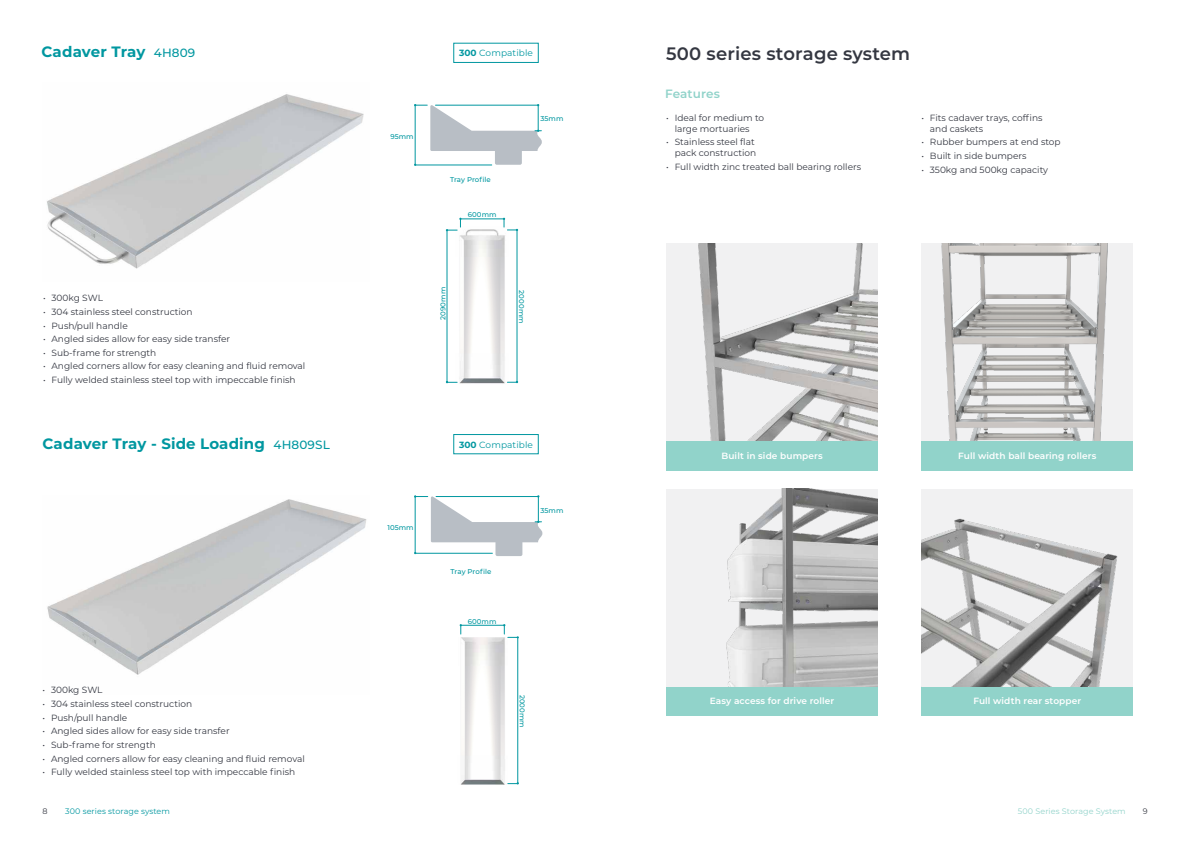
<style>
.page{position:relative;width:1191px;height:842px;background:#fff}
.page>*{position:absolute;margin:0;border:0;box-sizing:border-box;transform-origin:0 0}
.t1{font:600 18px "Montserrat";letter-spacing:.01em;color:#343741}
.t2{font:700 15px "Montserrat";letter-spacing:.005em;color:#0097a0}
.t3{font:600 12px "Montserrat";letter-spacing:.01em;color:#91d3ca}
.t4{font:500 12px "Montserrat";letter-spacing:.01em;color:#0097a0}
.t5{font:9px/10.8px "Montserrat";color:#343741}
.t6{font:600 9px "Montserrat";letter-spacing:.01em;color:#fff}
.t7{font:9px "Montserrat";letter-spacing:.01em;color:#0097a0}
.t8{font:8px "Montserrat";letter-spacing:.01em;color:#0097a0}
.t9{font:8px "Montserrat";letter-spacing:.01em;color:#91d3ca}
.t10{font:8px "Montserrat";color:#343741}
.t11{font:500 7px "Montserrat";letter-spacing:.01em;color:#0097a0}
.s1{font-weight:700}
.s2{font-weight:500;font-size:12px}
</style>
<div class="page">
<img style="left:47px;top:499px;width:320px;height:176px">
<img style="left:47px;top:94px;width:317px;height:175px">
<div style="left:666px;top:441px;width:212px;height:29px;background:#91d3ca"></div>
<div style="left:666px;top:686px;width:212px;height:30px;background:#91d3ca"></div>
<div style="left:921px;top:686px;width:212px;height:30px;background:#91d3ca"></div>
<div style="left:921px;top:441px;width:212px;height:29px;background:#91d3ca"></div>
<img style="left:666px;top:243px;width:212px;height:198px">
<img style="left:921px;top:243px;width:212px;height:198px">
<img style="left:666px;top:489px;width:212px;height:197px">
<img style="left:921px;top:489px;width:212px;height:197px">
<img style="left:457px;top:229px;width:48px;height:155px">
<svg style="left:446px;top:381px;width:11px;height:2px"></svg>
<svg style="left:507px;top:381px;width:10px;height:2px"></svg>
<hr style="left:447px;top:231px;width:1px;height:152px;background:#0097a0">
<hr style="left:517px;top:231px;width:1px;height:152px;background:#0097a0">
<hr style="left:461px;top:219px;width:42px;height:1px;background:#0097a0">
<svg style="left:503px;top:218px;width:15px;height:13px"></svg>
<svg style="left:446px;top:218px;width:15px;height:13px"></svg>
<img style="left:460px;top:637px;width:48px;height:148px">
<hr style="left:461px;top:625px;width:43px;height:1px;background:#0097a0">
<svg style="left:459px;top:624px;width:3px;height:10px"></svg>
<svg style="left:503px;top:624px;width:16px;height:14px"></svg>
<svg style="left:508px;top:782px;width:11px;height:2px"></svg>
<hr style="left:517px;top:638px;width:1px;height:146px;background:#0097a0">
<svg style="left:414px;top:495px;width:128px;height:61px"></svg>
<div style="left:453px;top:43px;width:86px;height:20px;border:1px solid #0097a0"></div>
<div style="left:453px;top:434px;width:86px;height:20px;border:1px solid #0097a0"></div>
<svg style="left:414px;top:104px;width:128px;height:62px"></svg>
<h2 class="t2" style="left:42px;top:41px;width:105px">Cadaver Tray</h2>
<h3 class="t4" style="left:154px;top:45px;width:43px">4H809</h3>
<h1 class="t1" style="left:666px;top:41px;width:245px">500 series storage system</h1>
<p class="t7" style="left:459px;top:47px;width:75px"><span class="s1">300</span> Compatible</p>
<p class="t11" style="left:390px;top:131px;width:25px">95mm</p>
<p class="t11" style="left:450px;top:175px;width:42px">Tray Profile</p>
<p class="t11" style="left:540px;top:114px;width:24px">35mm</p>
<h3 class="t3" style="left:665px;top:86px;width:56px">Features</h3>
<p class="t5" style="left:674px;top:112px;width:91px;text-indent:-9px">• Ideal for medium to large mortuaries</p>
<p class="t5" style="left:666px;top:136px;width:92px;text-align:right">• Stainless steel flat pack construction</p>
<p class="t5" style="left:666px;top:161px;width:196px">• Full width zinc treated ball bearing rollers</p>
<p class="t11" style="left:468px;top:209px;width:30px">600mm</p>
<p class="t5" style="left:930px;top:112px;width:114px;text-indent:-9px">• Fits cadaver trays, coffins and caskets</p>
<p class="t5" style="left:921px;top:136px;width:141px">• Rubber bumpers at end stop</p>
<p class="t5" style="left:921px;top:150px;width:107px">• Built in side bumpers</p>
<p class="t5" style="left:921px;top:164px;width:128px">• 350kg and 500kg capacity</p>
<p class="t5" style="left:43px;top:292px;width:61px">• 300kg SWL</p>
<p class="t5" style="left:43px;top:306px;width:151px">• 304 stainless steel construction</p>
<p class="t5" style="left:43px;top:320px;width:86px">• Push/pull handle</p>
<p class="t5" style="left:43px;top:333px;width:189px">• Angled sides allow for easy side transfer</p>
<p class="t5" style="left:43px;top:347px;width:115px">• Sub-frame for strength</p>
<p class="t5" style="left:43px;top:360px;width:264px">• Angled corners allow for easy cleaning and fluid removal</p>
<p class="t5" style="left:43px;top:374px;width:254px">• Fully welded stainless steel top with impeccable finish</p>
<h2 class="t2" style="left:43px;top:432px;width:289px">Cadaver Tray - Side Loading <span class="s2">4H809SL</span></h2>
<p class="t5" style="left:43px;top:684px;width:61px">• 300kg SWL</p>
<p class="t5" style="left:43px;top:698px;width:151px">• 304 stainless steel construction</p>
<p class="t5" style="left:43px;top:712px;width:86px">• Push/pull handle</p>
<p class="t5" style="left:43px;top:725px;width:189px">• Angled sides allow for easy side transfer</p>
<p class="t5" style="left:43px;top:739px;width:115px">• Sub-frame for strength</p>
<p class="t5" style="left:43px;top:753px;width:264px">• Angled corners allow for easy cleaning and fluid removal</p>
<p class="t5" style="left:43px;top:766px;width:254px">• Fully welded stainless steel top with impeccable finish</p>
<p class="t8" style="left:65px;top:805px;width:106px">300 series storage system</p>
<p class="t10" style="left:43px;top:805px;width:7px">8</p>
<p class="t11" style="left:438px;top:320px;width:34px;rotate:-90deg">2090mm</p>
<p class="t11" style="left:526px;top:290px;width:35px;rotate:90deg">2000mm</p>
<p class="t11" style="left:387px;top:523px;width:28px">105mm</p>
<p class="t7" style="left:459px;top:438px;width:75px"><span class="s1">300</span> Compatible</p>
<p class="t11" style="left:450px;top:566px;width:42px">Tray Profile</p>
<p class="t11" style="left:468px;top:616px;width:30px">600mm</p>
<p class="t11" style="left:540px;top:505px;width:24px">35mm</p>
<p class="t11" style="left:527px;top:694px;width:35px;rotate:90deg">2000mm</p>
<p class="t6" style="left:721px;top:449px;width:103px">Built in side bumpers</p>
<p class="t6" style="left:958px;top:449px;width:140px">Full width ball bearing rollers</p>
<p class="t6" style="left:710px;top:694px;width:126px">Easy access for drive roller</p>
<p class="t6" style="left:973px;top:694px;width:109px">Full width rear stopper</p>
<p class="t9" style="left:1018px;top:805px;width:109px">500 Series Storage System</p>
<p class="t10" style="left:1142px;top:805px;width:6px">9</p>
</div>
